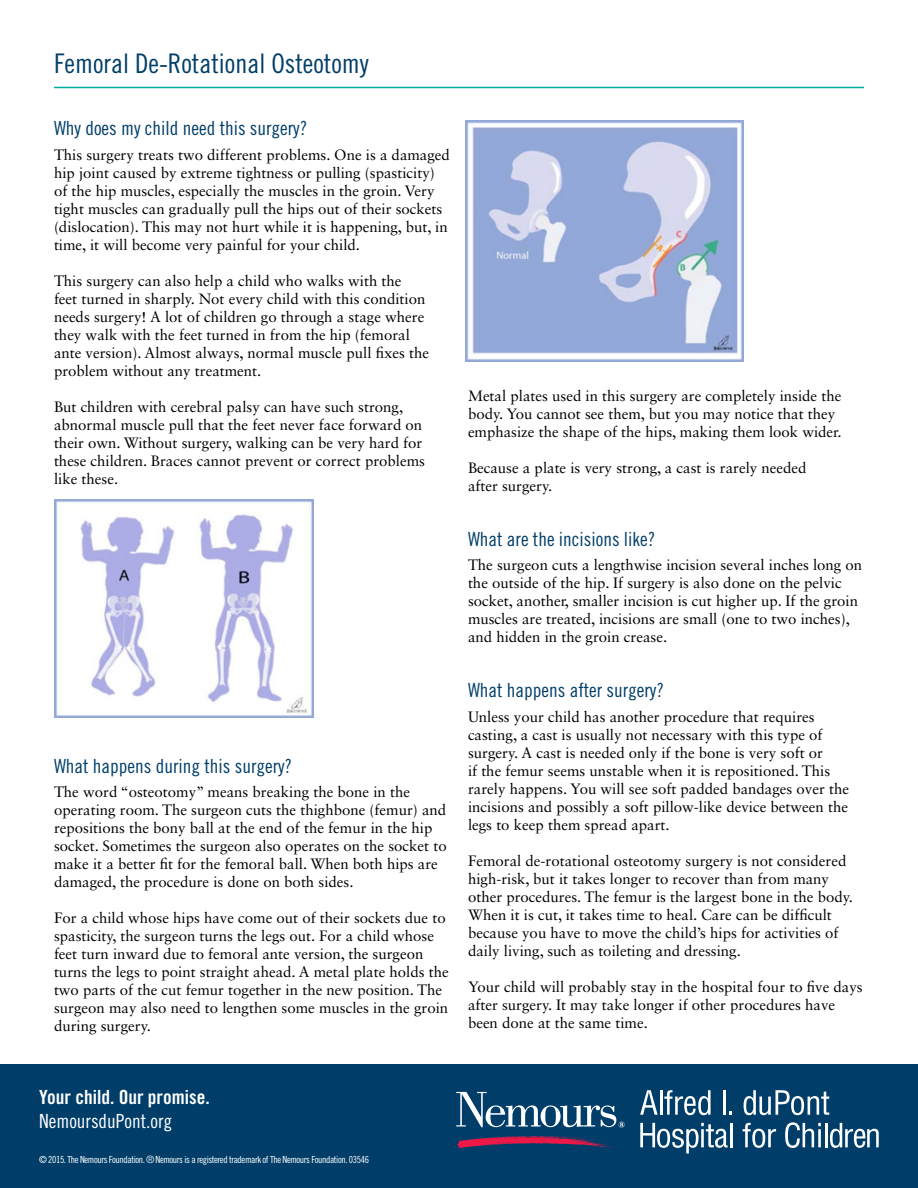
<style>
.page{position:relative;width:918px;height:1188px;background:#fff}
.page>*{position:absolute;margin:0;border:0;box-sizing:border-box;transform-origin:0 0}
.t1{font:27px "Trade Gothic LT Std Cn 18";color:#003e69}
.t2{font:19.5px "Trade Gothic LT Std Cn 18";color:#003e69}
.t3{font:19.5px "Trade Gothic LT Std Bd Cn 20";color:#fff}
.t4{font:19.5px "Trade Gothic LT Std Cn 18";color:#fff}
.t5{font:15px/18px "Sabon LT Std";color:#000}
.t6{font:9.75px "Trade Gothic LT Std Cn 18";letter-spacing:-.04em;color:#fff}
.s1{font-family:"Helvetica LT Std";font-stretch:condensed}
</style>
<div class="page">
<div style="left:0;top:1064px;width:918px;height:124px;background:#003e69"></div>
<svg style="left:457px;top:1136px;width:160px;height:13px"></svg>
<svg style="left:456px;top:1092px;width:169px;height:36px"></svg>
<svg style="left:640px;top:1090px;width:18px;height:25px"></svg>
<hr style="left:660px;top:1090px;width:2px;height:25px;background:#fff">
<svg style="left:664px;top:1090px;width:47px;height:25px"></svg>
<hr style="left:723px;top:1090px;width:3px;height:25px;background:#fff">
<svg style="left:729px;top:1111px;width:3px;height:4px"></svg>
<svg style="left:743px;top:1090px;width:86px;height:25px"></svg>
<svg style="left:640px;top:1123px;width:88px;height:31px"></svg>
<hr style="left:730px;top:1123px;width:3px;height:24px;background:#fff">
<svg style="left:743px;top:1123px;width:33px;height:25px"></svg>
<svg style="left:785px;top:1122px;width:36px;height:26px"></svg>
<hr style="left:818px;top:1129px;width:3px;height:18px;background:#fff">
<hr style="left:825px;top:1123px;width:3px;height:24px;background:#fff">
<svg style="left:830px;top:1123px;width:49px;height:25px"></svg>
<img style="left:466px;top:121px;width:277px;height:240px">
<img style="left:54px;top:500px;width:259px;height:218px">
<hr style="left:54px;top:87px;width:810px;height:1px;background:#00aca1">
<h1 class="t1" style="left:54px;top:48px;width:316px">Femoral De-Rotational Osteotomy</h1>
<h2 class="t2" style="left:54px;top:117px;width:255px">Why does my child need this surgery?</h2>
<p class="t5" style="left:54px;top:145px;width:397px">This surgery treats two different problems. One is a damaged hip joint caused by extreme tightness or pulling (spasticity) of the hip muscles, especially the muscles in the groin. Very tight muscles can gradually pull the hips out of their sockets (dislocation). This may not hurt while it is happening, but, in time, it will become very painful for your child.</p>
<p class="t5" style="left:54px;top:271px;width:377px">This surgery can also help a child who walks with the<br>feet turned in sharply. Not every child with this condition needs surgery! A lot of children go through a stage where they walk with the feet turned in from the hip (femoral ante version). Almost always, normal muscle pull fixes the problem without any treatment.</p>
<p class="t5" style="left:54px;top:397px;width:373px">But children with cerebral palsy can have such strong, abnormal muscle pull that the feet never face forward on their own. Without surgery, walking can be very hard for these children. Braces cannot prevent or correct problems like these.</p>
<h2 class="t2" style="left:54px;top:754px;width:240px">What happens during this surgery?</h2>
<p class="t5" style="left:54px;top:783px;width:394px">The word “osteotomy” means breaking the bone in the operating room. The surgeon cuts the thighbone (femur) and repositions the bony ball at the end of the femur in the hip socket. Sometimes the surgeon also operates on the socket to make it a better fit for the femoral ball. When both hips are damaged, the procedure is done on both sides.</p>
<p class="t5" style="left:54px;top:909px;width:396px">For a child whose hips have come out of their sockets due to spasticity, the surgeon turns the legs out. For a child whose feet turn inward due to femoral ante version, the surgeon turns the legs to point straight ahead. A metal plate holds the two parts of the cut femur together in the new position. The surgeon may also need to lengthen some muscles in the groin during surgery.</p>
<p class="t5" style="left:468px;top:386px;width:375px">Metal plates used in this surgery are completely inside the body. You cannot see them, but you may notice that they emphasize the shape of the hips, making them look wider.</p>
<p class="t5" style="left:468px;top:458px;width:340px">Because a plate is very strong, a cast is rarely needed after surgery.</p>
<h2 class="t2" style="left:468px;top:527px;width:189px">What are the incisions like?</h2>
<p class="t5" style="left:468px;top:556px;width:396px">The surgeon cuts a lengthwise incision several inches long on the outside of the hip. If surgery is also done on the pelvic socket, another, smaller incision is cut higher up. If the groin muscles are treated, incisions are small (one to two inches), and hidden in the groin crease.</p>
<h2 class="t2" style="left:468px;top:679px;width:198px">What happens after surgery?</h2>
<p class="t5" style="left:468px;top:708px;width:383px">Unless your child has another procedure that requires casting, a cast is usually not necessary with this type of surgery. A cast is needed only if the bone is very soft or<br>if the femur seems unstable when it is repositioned. This rarely happens. You will see soft padded bandages over the incisions and possibly a soft pillow-like device between the legs to keep them spread apart.</p>
<p class="t5" style="left:468px;top:852px;width:387px">Femoral de-rotational osteotomy surgery is not considered high-risk, but it takes longer to recover than from many other procedures. The femur is the largest bone in the body.<br>When it is cut, it takes time to heal. Care can be difficult because you have to move the child’s hips for activities of daily living, such as toileting and dressing.</p>
<p class="t5" style="left:468px;top:978px;width:396px">Your child will probably stay in the hospital four to five days after surgery. It may take longer if other procedures have been done at the same time.</p>
<h2 class="t3" style="left:39px;top:1085px;width:172px">Your child. Our promise.</h2>
<h2 class="t4" style="left:39px;top:1109px;width:135px">NemoursduPont.org</h2>
<p class="t6" style="left:39px;top:1154px;width:332px">© 2015. The Nemours Foundation. <span class="s1">®</span> Nemours is a registered trademark of The Nemours Foundation. 03546</p>
</div>
